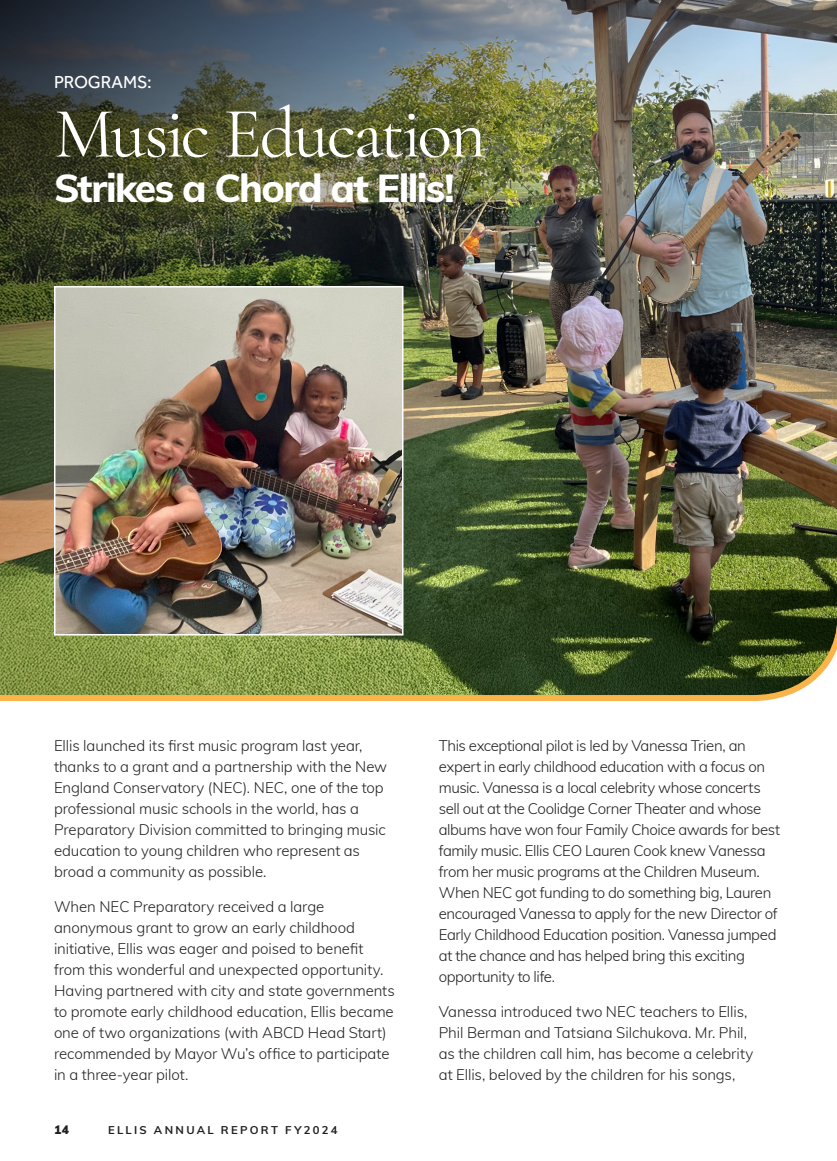
<style>
.page{position:relative;width:837px;height:1161px;background:#fff}
.page>*{position:absolute;margin:0;border:0;box-sizing:border-box;transform-origin:0 0}
.t1{font:72px "Cormorant Garamond";letter-spacing:-.04em;color:#fff}
.t2{font:800 39px "Muli";letter-spacing:-.045em;color:#fff}
.t3{font:18px "Effra";letter-spacing:-.01em;color:#fff}
.t4{font:300 15px/21px "Muli";letter-spacing:-.01em;color:#231f20}
.t5{font:900 12px "Muli";color:#231f20}
.t6{font:700 11.25px "Muli";letter-spacing:.205em;color:#231f20}
</style>
<div class="page">
<img style="left:0;top:0;width:837px;height:605px">
<img style="left:57px;top:289px;width:344px;height:316px">
<div style="left:54px;top:286px;width:350px;height:350px;border:2px solid #fff"></div>
<svg style="left:0;top:605px;width:837px;height:96px;background:#6a7440"></svg>
<p class="t3" style="left:54px;top:71px;width:99px">PROGRAMS:</p>
<p class="t1" style="left:54px;top:90px;width:434px">Music Education</p>
<p class="t2" style="left:54px;top:159px;width:402px">Strikes a Chord at Ellis!</p>
<p class="t4" style="left:54px;top:735px;width:335px">Ellis launched its first music program last year, thanks to a grant and a partnership with the New England Conservatory (NEC). NEC, one of the top professional music schools in the world, has a Preparatory Division committed to bringing music education to young children who represent as broad a community as possible.</p>
<p class="t4" style="left:54px;top:895px;width:342px">When NEC Preparatory received a large anonymous grant to grow an early childhood initiative, Ellis was eager and poised to benefit from this wonderful and unexpected opportunity.<br>Having partnered with city and state governments to promote early childhood education, Ellis became one of two organizations (with ABCD Head Start) recommended by Mayor Wu’s office to participate in a three-year pilot.</p>
<p class="t5" style="left:54px;top:1121px;width:17px">14</p>
<p class="t6" style="left:108px;top:1122px;width:231px">ELLIS ANNUAL REPORT FY2024</p>
<p class="t4" style="left:439px;top:735px;width:343px">This exceptional pilot is led by Vanessa Trien, an expert in early childhood education with a focus on music. Vanessa is a local celebrity whose concerts sell out at the Coolidge Corner Theater and whose albums have won four Family Choice awards for best family music. Ellis CEO Lauren Cook knew Vanessa from her music programs at the Children Museum.<br>When NEC got funding to do something big, Lauren encouraged Vanessa to apply for the new Director of Early Childhood Education position. Vanessa jumped at the chance and has helped bring this exciting opportunity to life.</p>
<p class="t4" style="left:439px;top:1000px;width:316px">Vanessa introduced two NEC teachers to Ellis, Phil Berman and Tatsiana Silchukova. Mr. Phil, as the children call him, has become a celebrity at Ellis, beloved by the children for his songs,</p>
</div>
